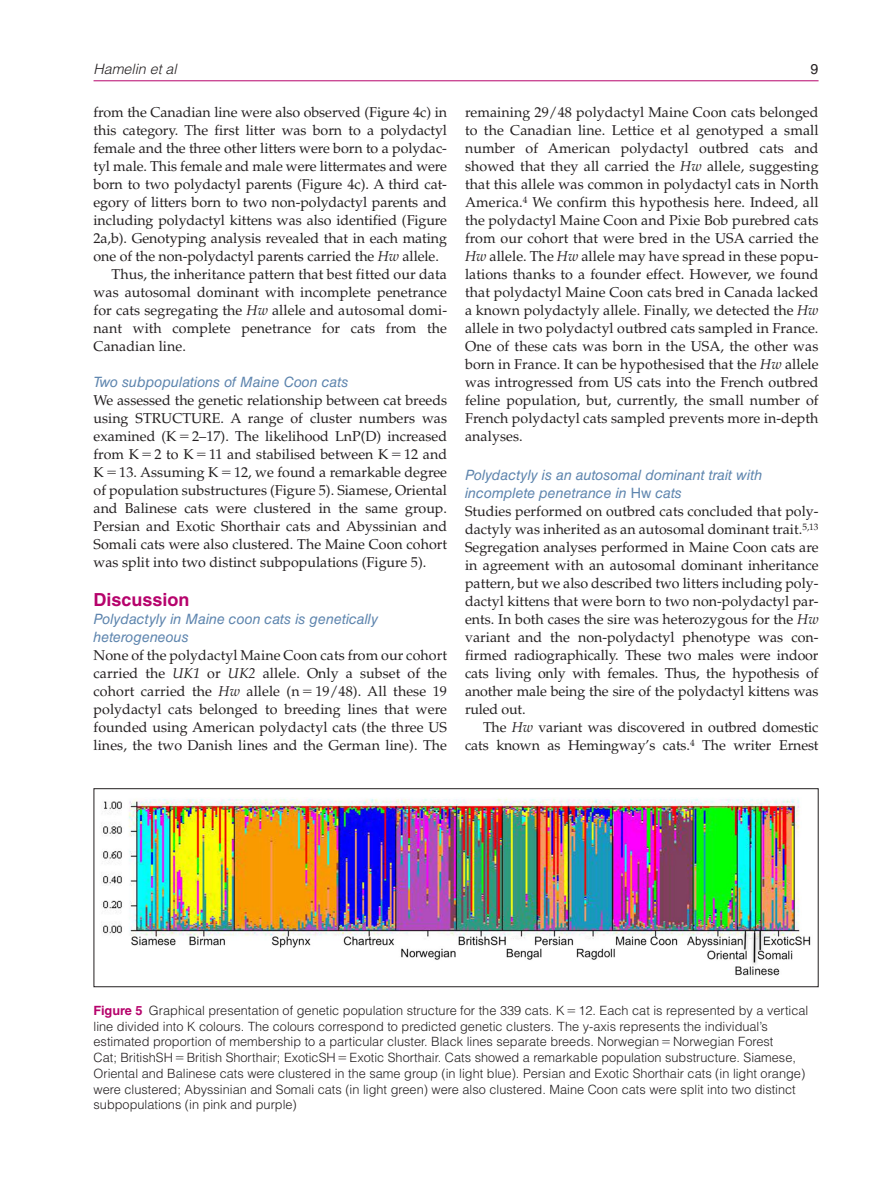
<style>
.page{position:relative;width:893px;height:1191px;background:#fff}
.page>*{position:absolute;margin:0;border:0;box-sizing:border-box;transform-origin:0 0}
.t1{font:700 18px "Helvetica LT Std";color:#b6036c}
.t2{font:14.25px/18px "Palatino LT Std";letter-spacing:-.005em;color:#231f20;text-align:justify}
.t3{font:italic 14.25px/18px "Helvetica LT Std";color:#5e85ae}
.t4{font:italic 300 14.25px "Helvetica LT Std";color:#231f20}
.t5{font:14.25px "Helvetica LT Std";color:#231f20}
.t6{font:300 12.75px/15.8px "Helvetica LT Std";color:#231f20}
.s1{font-style:italic}
.s2{font-style:normal}
.s3{font-weight:700;color:#b6036c}
</style>
<div class="page">
<hr style="left:94px;top:80px;width:725px;height:1px;background:#b6036c">
<img style="left:101px;top:798px;width:710px;height:178px">
<div style="left:94px;top:788px;width:725px;height:199px;border:1px solid #231f20"></div>
<p class="t4" style="left:94px;top:60px;width:85px">Hamelin et al</p>
<p class="t5" style="left:811px;top:61px;width:9px">9</p>
<p class="t2" style="left:94px;top:103px;width:355px">from the Canadian line were also observed (Figure 4c) in</p>
<p class="t2" style="left:94px;top:121px;width:355px">this category. The first litter was born to a polydactyl</p>
<p class="t2" style="left:94px;top:139px;width:355px">female and the three other litters were born to a polydac-</p>
<p class="t2" style="left:94px;top:157px;width:355px">tyl male. This female and male were littermates and were</p>
<p class="t2" style="left:94px;top:175px;width:354px">born to two polydactyl parents (Figure 4c). A third cat-</p>
<p class="t2" style="left:94px;top:193px;width:355px">egory of litters born to two non-polydactyl parents and</p>
<p class="t2" style="left:94px;top:211px;width:355px">including polydactyl kittens was also identified (Figure</p>
<p class="t2" style="left:94px;top:229px;width:355px">2a,b). Genotyping analysis revealed that in each mating</p>
<p class="t2" style="left:94px;top:247px;width:347px">one of the non-polydactyl parents carried the <span class="s1">Hw</span> allele.</p>
<p class="t2" style="left:112px;top:265px;width:337px">Thus, the inheritance pattern that best fitted our data</p>
<p class="t2" style="left:94px;top:283px;width:355px">was autosomal dominant with incomplete penetrance</p>
<p class="t2" style="left:94px;top:301px;width:355px">for cats segregating the <span class="s1">Hw</span> allele and autosomal domi-</p>
<p class="t2" style="left:94px;top:319px;width:355px">nant with complete penetrance for cats from the</p>
<p class="t2" style="left:94px;top:337px;width:94px">Canadian line.</p>
<p class="t3" style="left:94px;top:373px;width:256px">Two subpopulations of Maine Coon cats</p>
<p class="t2" style="left:94px;top:391px;width:355px">We assessed the genetic relationship between cat breeds using STRUCTURE. A range of cluster numbers was examined (K 2–17). The likelihood LnP(D) increased from K 2 to K 11 and stabilised between K 12 and K 13. Assuming K 12, we found a remarkable degree of population substructures (Figure 5). Siamese, Oriental and Balinese cats were clustered in the same group.<br>Persian and Exotic Shorthair cats and Abyssinian and Somali cats were also clustered. The Maine Coon cohort was split into two distinct subpopulations (Figure 5).</p>
<p class="t1" style="left:94px;top:588px;width:98px">Discussion</p>
<p class="t3" style="left:94px;top:610px;width:286px">Polydactyly in Maine coon cats is genetically heterogeneous</p>
<p class="t2" style="left:94px;top:646px;width:355px">None of the polydactyl Maine Coon cats from our cohort carried the <span class="s1">UK1</span> or <span class="s1">UK2</span> allele. Only a subset of the cohort carried the <span class="s1">Hw</span> allele (n 19/48). All these 19 polydactyl cats belonged to breeding lines that were founded using American polydactyl cats (the three US lines, the two Danish lines and the German line). The</p>
<p class="t2" style="left:465px;top:103px;width:355px">remaining 29/48 polydactyl Maine Coon cats belonged to the Canadian line. Lettice et al genotyped a small number of American polydactyl outbred cats and showed that they all carried the <span class="s1">Hw</span> allele, suggesting that this allele was common in polydactyl cats in North America.<sup>4</sup> We confirm this hypothesis here. Indeed, all the polydactyl Maine Coon and Pixie Bob purebred cats from our cohort that were bred in the USA carried the <span class="s1">Hw</span> allele. The <span class="s1">Hw</span> allele may have spread in these popu&shy;lations thanks to a founder effect. However, we found that polydactyl Maine Coon cats bred in Canada lacked a known polydactyly allele. Finally, we detected the <span class="s1">Hw </span>allele in two polydactyl outbred cats sampled in France.<br>One of these cats was born in the USA, the other was born in France. It can be hypothesised that the <span class="s1">Hw</span> allele was introgressed from US cats into the French outbred feline population, but, currently, the small number of French polydactyl cats sampled prevents more in-depth analyses.</p>
<p class="t3" style="left:465px;top:466px;width:299px">Polydactyly is an autosomal dominant trait with incomplete penetrance in <span class="s2">Hw</span> cats</p>
<p class="t2" style="left:465px;top:502px;width:355px">Studies performed on outbred cats concluded that poly&shy;dactyly was inherited as an autosomal dominant trait.<sup>5,13<br></sup>Segregation analyses performed in Maine Coon cats are in agreement with an autosomal dominant inheritance pattern, but we also described two litters including poly&shy;dactyl kittens that were born to two non-polydactyl par&shy;ents. In both cases the sire was heterozygous for the <span class="s1">Hw </span>variant and the non-polydactyl phenotype was con&shy;firmed radiographically. These two males were indoor cats living only with females. Thus, the hypothesis of another male being the sire of the polydactyl kittens was ruled out.</p>
<p class="t2" style="left:465px;top:718px;width:355px;text-align:right">The <span class="s1">Hw</span> variant was discovered in outbred domestic cats known as Hemingway’s cats.<sup>4</sup> The writer Ernest</p>
<p class="t6" style="left:94px;top:1002px;width:716px"><span class="s3">Figure 5</span> Graphical presentation of genetic population structure for the 339 cats. K 12. Each cat is represented by a vertical line divided into K colours. The colours correspond to predicted genetic clusters. The y-axis represents the individual’s estimated proportion of membership to a particular cluster. Black lines separate breeds. Norwegian Norwegian Forest<br>Cat; BritishSH British Shorthair; ExoticSH Exotic Shorthair. Cats showed a remarkable population substructure. Siamese, Oriental and Balinese cats were clustered in the same group (in light blue). Persian and Exotic Shorthair cats (in light orange) were clustered; Abyssinian and Somali cats (in light green) were also clustered. Maine Coon cats were split into two distinct subpopulations (in pink and purple)</p>
</div>
